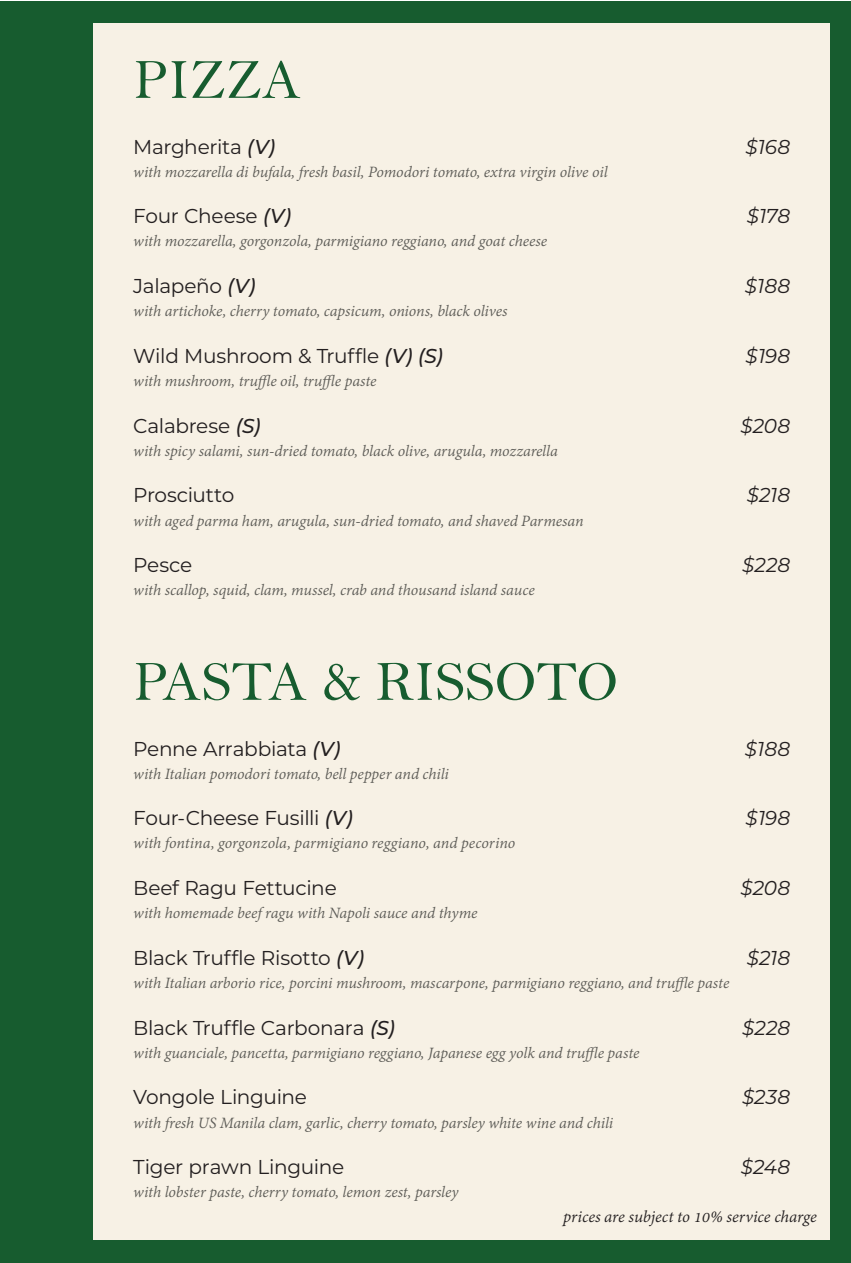
<style>
.page{position:relative;width:851px;height:1263px;background:#fff}
.page>*{position:absolute;margin:0;border:0;box-sizing:border-box;transform-origin:0 0}
.t1{font:57px "Bell";color:#175c2f}
.t2{font:20.1px "Montserrat";letter-spacing:-.015em;color:#231f20}
.t3{font:italic 20.1px "Montserrat";letter-spacing:-.005em;color:#231f20}
.t4{font:italic 18px "Adobe Devanagari";letter-spacing:-.005em;color:#231f20}
.t5{font:italic 17.1px "Adobe Devanagari";letter-spacing:-.005em;color:#5d5c57}
.s1{font-weight:500;font-style:italic}
</style>
<div class="page">
<div style="left:0;top:1px;width:850px;height:1261px;background:#175c2f"></div>
<div style="left:94px;top:24px;width:735px;height:1215px;background:#f7f1e5"></div>
<p class="t1" style="left:133px;top:46px;width:170px">PIZZA</p>
<p class="t2" style="left:133px;top:133px;width:144px">Margherita <span class="s1">(V)</span></p>
<p class="t3" style="left:745px;top:133px;width:46px">$168</p>
<p class="t5" style="left:133px;top:162px;width:476px">with mozzarella di bufala, fresh basil, Pomodori tomato, extra virgin olive oil</p>
<p class="t2" style="left:133px;top:202px;width:159px">Four Cheese <span class="s1">(V)</span></p>
<p class="t3" style="left:746px;top:202px;width:45px">$178</p>
<p class="t5" style="left:133px;top:232px;width:415px">with mozzarella, gorgonzola, parmigiano reggiano, and goat cheese</p>
<p class="t2" style="left:133px;top:272px;width:124px">Jalapeño <span class="s1">(V)</span></p>
<p class="t3" style="left:744px;top:272px;width:47px">$188</p>
<p class="t5" style="left:133px;top:302px;width:376px">with artichoke, cherry tomato, capsicum, onions, black olives</p>
<p class="t2" style="left:133px;top:342px;width:311px">Wild Mushroom &amp; Truffle <span class="s1">(V) (S)</span></p>
<p class="t3" style="left:745px;top:342px;width:46px">$198</p>
<p class="t5" style="left:133px;top:371px;width:245px">with mushroom, truffle oil, truffle paste</p>
<p class="t2" style="left:133px;top:412px;width:129px">Calabrese <span class="s1">(S)</span></p>
<p class="t5" style="left:133px;top:441px;width:426px">with spicy salami, sun-dried tomato, black olive, arugula, mozzarella</p>
<p class="t2" style="left:133px;top:481px;width:103px">Prosciutto</p>
<p class="t5" style="left:133px;top:511px;width:452px">with aged parma ham, arugula, sun-dried tomato, and shaved Parmesan</p>
<p class="t2" style="left:133px;top:551px;width:61px">Pesce</p>
<p class="t5" style="left:133px;top:581px;width:403px">with scallop, squid, clam, mussel, crab and thousand island sauce</p>
<p class="t1" style="left:133px;top:648px;width:486px">PASTA &amp; RISSOTO</p>
<p class="t3" style="left:740px;top:412px;width:51px">$208</p>
<p class="t3" style="left:746px;top:481px;width:45px">$218</p>
<p class="t3" style="left:742px;top:551px;width:49px">$228</p>
<p class="t2" style="left:133px;top:734px;width:209px">Penne Arrabbiata <span class="s1">(V)</span></p>
<p class="t3" style="left:744px;top:734px;width:47px">$188</p>
<p class="t5" style="left:133px;top:764px;width:317px">with Italian pomodori tomato, bell pepper and chili</p>
<p class="t2" style="left:133px;top:804px;width:221px">Four-Cheese Fusilli <span class="s1">(V)</span></p>
<p class="t3" style="left:745px;top:804px;width:46px">$198</p>
<p class="t5" style="left:133px;top:834px;width:383px">with fontina, gorgonzola, parmigiano reggiano, and pecorino</p>
<p class="t2" style="left:133px;top:874px;width:205px">Beef Ragu Fettucine</p>
<p class="t3" style="left:740px;top:874px;width:51px">$208</p>
<p class="t5" style="left:133px;top:903px;width:346px">with homemade beef ragu with Napoli sauce and thyme</p>
<p class="t2" style="left:133px;top:944px;width:232px">Black Truffle Risotto <span class="s1">(V)</span></p>
<p class="t3" style="left:746px;top:944px;width:45px">$218</p>
<p class="t5" style="left:133px;top:973px;width:597px">with Italian arborio rice, porcini mushroom, mascarpone, parmigiano reggiano, and truffle paste</p>
<p class="t2" style="left:133px;top:1014px;width:263px">Black Truffle Carbonara <span class="s1">(S)</span></p>
<p class="t5" style="left:133px;top:1043px;width:508px">with guanciale, pancetta, parmigiano reggiano, Japanese egg yolk and truffle paste</p>
<p class="t2" style="left:133px;top:1083px;width:175px">Vongole Linguine</p>
<p class="t5" style="left:133px;top:1113px;width:481px">with fresh US Manila clam, garlic, cherry tomato, parsley white wine and chili</p>
<p class="t2" style="left:133px;top:1153px;width:213px">Tiger prawn Linguine</p>
<p class="t5" style="left:133px;top:1182px;width:327px">with lobster paste, cherry tomato, lemon zest, parsley</p>
<p class="t3" style="left:742px;top:1014px;width:49px">$228</p>
<p class="t3" style="left:741px;top:1083px;width:50px">$238</p>
<p class="t3" style="left:740px;top:1153px;width:51px">$248</p>
<p class="t4" style="left:563px;top:1206px;width:255px">prices are subject to 10% service charge</p>
</div>
